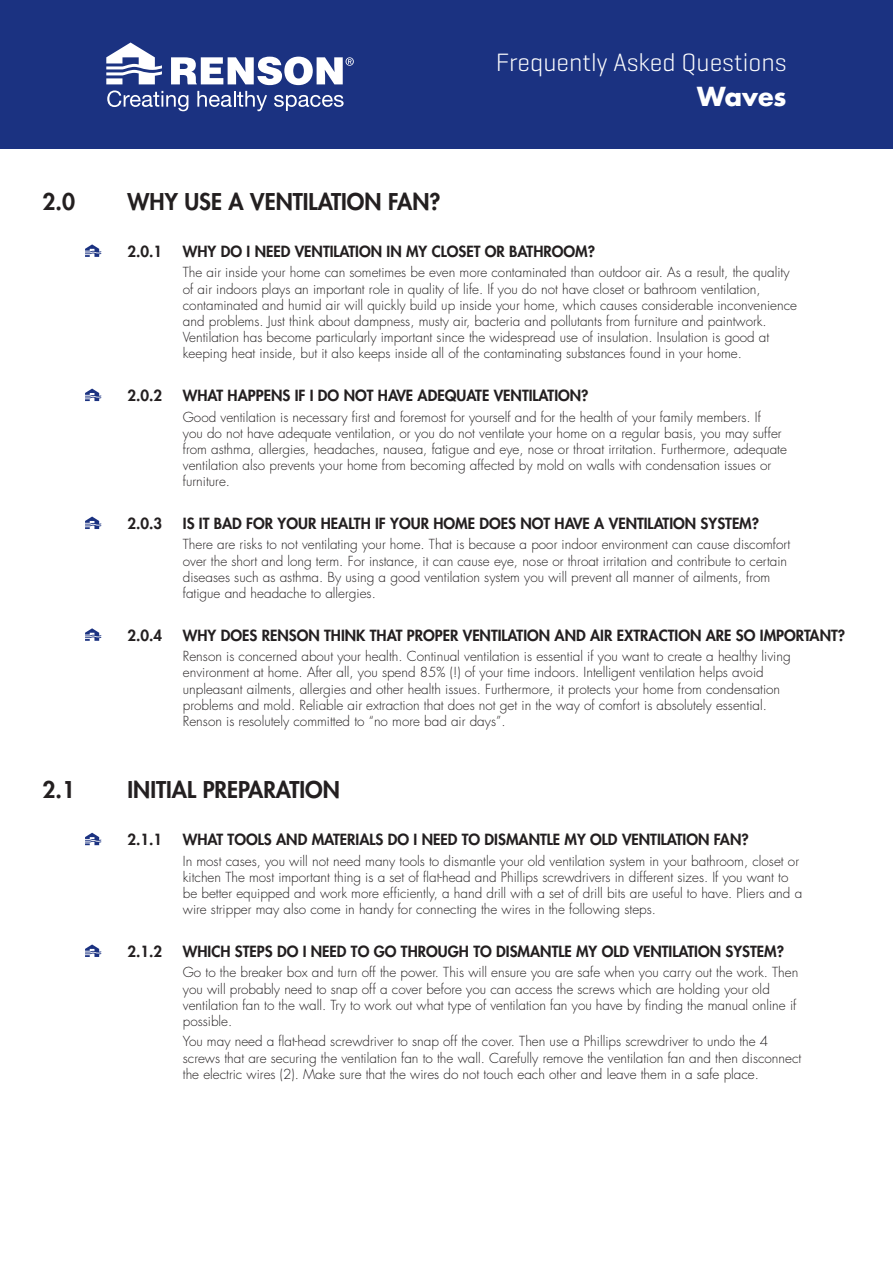
<style>
.page{position:relative;width:893px;height:1263px;background:#fff}
.page>*{position:absolute;margin:0;border:0;box-sizing:border-box;transform-origin:0 0}
.t1{font:300 25.5px "Geogrotesque";color:#fff}
.t2{font:700 25.5px "Futura Std";color:#fff}
.t3{font:800 22.5px "Futura Std";color:#231f20}
.t4{font:800 15px "Futura Std";color:#231f20}
.t5{font:300 13.5px/16.2px "Futura Std";color:#231f20}
</style>
<div class="page">
<div style="left:0;top:0;width:893px;height:149px;background:#1b3281"></div>
<svg style="left:106px;top:43px;width:248px;height:68px"></svg>
<svg style="left:85px;top:244px;width:16px;height:13px"></svg>
<svg style="left:85px;top:389px;width:16px;height:12px"></svg>
<svg style="left:85px;top:516px;width:16px;height:13px"></svg>
<svg style="left:85px;top:628px;width:16px;height:13px"></svg>
<svg style="left:85px;top:833px;width:16px;height:12px"></svg>
<svg style="left:85px;top:944px;width:16px;height:13px"></svg>
<h1 class="t1" style="left:496px;top:46px;width:292px">Frequently Asked Questions</h1>
<h1 class="t2" style="left:697px;top:80px;width:91px">Waves</h1>
<h2 class="t3" style="left:43px;top:187px;width:34px">2.0</h2>
<h2 class="t3" style="left:128px;top:187px;width:314px">WHY USE A VENTILATION FAN?</h2>
<p class="t4" style="left:128px;top:242px;width:36px">2.0.1</p>
<p class="t4" style="left:183px;top:242px;width:414px">WHY DO I NEED VENTILATION IN MY CLOSET OR BATHROOM?</p>
<p class="t5" style="left:183px;top:265px;width:616px">The air inside your home can sometimes be even more contaminated than outdoor air. As a result, the quality of air indoors plays an important role in quality of life. If you do not have closet or bathroom ventilation, contaminated and humid air will quickly build up inside your home, which causes considerable inconvenience and problems. Just think about dampness, musty air, bacteria and pollutants from furniture and paintwork.<br>Ventilation has become particularly important since the widespread use of insulation. Insulation is good at keeping heat inside, but it also keeps inside all of the contaminating substances found in your home.</p>
<p class="t4" style="left:128px;top:386px;width:36px">2.0.2</p>
<p class="t4" style="left:183px;top:386px;width:407px">WHAT HAPPENS IF I DO NOT HAVE ADEQUATE VENTILATION?</p>
<p class="t5" style="left:183px;top:409px;width:606px">Good ventilation is necessary first and foremost for yourself and for the health of your family members. If<br>you do not have adequate ventilation, or you do not ventilate your home on a regular basis, you may suffer from asthma, allergies, headaches, nausea, fatigue and eye, nose or throat irritation. Furthermore, adequate ventilation also prevents your home from becoming affected by mold on walls with condensation issues or furniture.</p>
<p class="t4" style="left:128px;top:514px;width:36px">2.0.3</p>
<p class="t4" style="left:183px;top:514px;width:578px">IS IT BAD FOR YOUR HEALTH IF YOUR HOME DOES NOT HAVE A VENTILATION SYSTEM?</p>
<p class="t5" style="left:183px;top:537px;width:609px">There are risks to not ventilating your home. That is because a poor indoor environment can cause discomfort over the short and long term. For instance, it can cause eye, nose or throat irritation and contribute to certain diseases such as asthma. By using a good ventilation system you will prevent all manner of ailments, from fatigue and headache to allergies.</p>
<p class="t4" style="left:128px;top:626px;width:36px">2.0.4</p>
<p class="t4" style="left:183px;top:626px;width:664px">WHY DOES RENSON THINK THAT PROPER VENTILATION AND AIR EXTRACTION ARE SO IMPORTANT?</p>
<p class="t5" style="left:183px;top:649px;width:609px">Renson is concerned about your health. Continual ventilation is essential if you want to create a healthy living environment at home. After all, you spend 85% (!) of your time indoors. Intelligent ventilation helps avoid unpleasant ailments, allergies and other health issues. Furthermore, it protects your home from condensation problems and mold. Reliable air extraction that does not get in the way of comfort is absolutely essential.<br>Renson is resolutely committed to “no more bad air days”.</p>
<h2 class="t3" style="left:43px;top:776px;width:34px">2.1</h2>
<h2 class="t3" style="left:128px;top:776px;width:214px">INITIAL PREPARATION</h2>
<p class="t4" style="left:128px;top:830px;width:36px">2.1.1</p>
<p class="t4" style="left:183px;top:830px;width:567px">WHAT TOOLS AND MATERIALS DO I NEED TO DISMANTLE MY OLD VENTILATION FAN?</p>
<p class="t5" style="left:183px;top:853px;width:621px">In most cases, you will not need many tools to dismantle your old ventilation system in your bathroom, closet or kitchen The most important thing is a set of flat-head and Phillips screwdrivers in different sizes. If you want to be better equipped and work more efficiently, a hand drill with a set of drill bits are useful to have. Pliers and a wire stripper may also come in handy for connecting the wires in the following steps.</p>
<p class="t4" style="left:128px;top:942px;width:36px">2.1.2</p>
<p class="t4" style="left:183px;top:942px;width:603px">WHICH STEPS DO I NEED TO GO THROUGH TO DISMANTLE MY OLD VENTILATION SYSTEM?</p>
<p class="t5" style="left:183px;top:965px;width:617px">Go to the breaker box and turn off the power. This will ensure you are safe when you carry out the work. Then you will probably need to snap off a cover before you can access the screws which are holding your old ventilation fan to the wall. Try to work out what type of ventilation fan you have by finding the manual online if possible.</p>
<p class="t5" style="left:183px;top:1034px;width:620px">You may need a flat-head screwdriver to snap off the cover. Then use a Phillips screwdriver to undo the 4 screws that are securing the ventilation fan to the wall. Carefully remove the ventilation fan and then disconnect the electric wires (2). Make sure that the wires do not touch each other and leave them in a safe place.</p>
</div>
